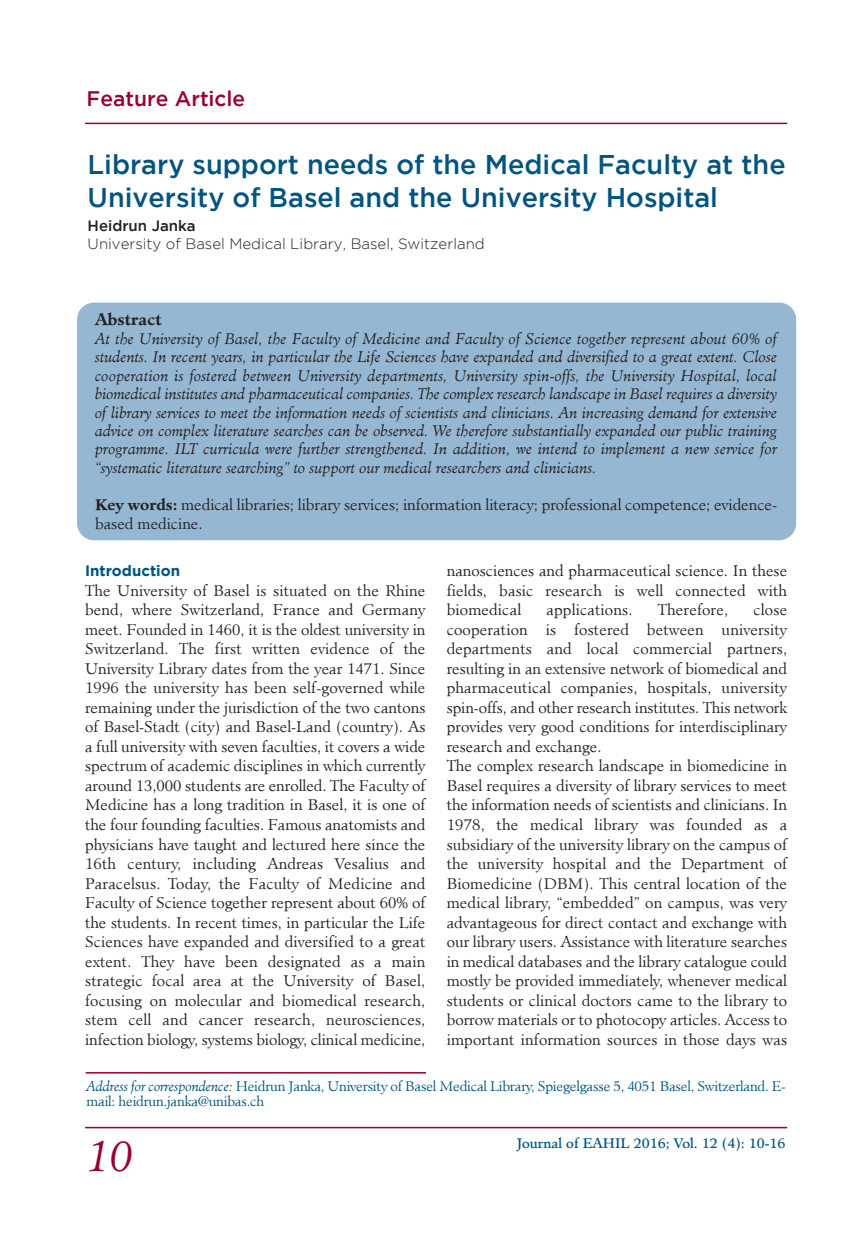
<style>
.page{position:relative;width:851px;height:1234px;background:#fff}
.page>*{position:absolute;margin:0;border:0;box-sizing:border-box;transform-origin:0 0}
.t1{font:italic 300 42px "Minister";color:#98002e}
.t2{font:500 27px/32.4px "Gotham";color:#005480}
.t3{font:500 21px "Gotham";color:#98002e}
.t4{font:700 15.75px "Minister";color:#231f20}
.t5{font:300 15px/19.5px "Minister";color:#231f20;text-align:justify}
.t6{font:italic 300 15px/18.5px "Minister";color:#231f20;text-align:justify}
.t7{font:300 15px "Gotham";color:#231f20}
.t8{font:700 15px "Gotham";color:#005480}
.t9{font:500 15px "Gotham";color:#231f20}
.t10{font:300 13.5px/15px "Minister";letter-spacing:-.015em;color:#005480}
.t11{font:13.5px "Minister";color:#005480}
.s1{font-weight:700}
.s2{font-style:italic}
</style>
<div class="page">
<hr style="left:85px;top:1126px;width:702px;height:2px;background:#98002e">
<hr style="left:85px;top:123px;width:702px;height:1px;background:#98002e">
<div style="left:77px;top:302px;width:719px;height:238px;background:#96b7d2"></div>
<hr style="left:86px;top:1071px;width:340px;height:2px;background:#98002e">
<h3 class="t3" style="left:87px;top:91px;width:160px">Feature Article</h3>
<h2 class="t2" style="left:88px;top:150px;width:699px">Library support needs of the Medical Faculty at the<br>University of Basel and the University Hospital</h2>
<p class="t9" style="left:88px;top:220px;width:110px">Heidrun Janka</p>
<p class="t7" style="left:88px;top:238px;width:398px">University of Basel Medical Library, Basel, Switzerland</p>
<p class="t4" style="left:95px;top:312px;width:68px">Abstract</p>
<p class="t6" style="left:95px;top:330px;width:683px">At the University of Basel, the Faculty of Medicine and Faculty of Science together represent about 60% of students. In recent years, in particular the Life Sciences have expanded and diversified to a great extent. Close cooperation is fostered between University departments, University spin-offs, the University Hospital, local biomedical institutes and pharmaceutical companies. The complex research landscape in Basel requires a diversity of library services to meet the information needs of scientists and clinicians. An increasing demand for extensive advice on complex literature searches can be observed. We therefore substantially expanded our public training programme. ILT curricula were further strengthened. In addition, we intend to implement a new service for “systematic literature searching” to support our medical researchers and clinicians.</p>
<p class="t5" style="left:95px;top:496px;width:683px;line-height:18.8px"><span class="s1">Key words:</span> medical libraries; library services; information literacy; professional competence; evidence&shy;based medicine.</p>
<p class="t8" style="left:85px;top:565px;width:96px">Introduction</p>
<p class="t5" style="left:85px;top:581px;width:342px">The University of Basel is situated on the Rhine bend, where Switzerland, France and Germany meet. Founded in 1460, it is the oldest university in Switzerland. The first written evidence of the University Library dates from the year 1471. Since 1996 the university has been self-governed while remaining under the jurisdiction of the two cantons of Basel-Stadt (city) and Basel-Land (country). As a full university with seven faculties, it covers a wide spectrum of academic disciplines in which currently around 13,000 students are enrolled. The Faculty of Medicine has a long tradition in Basel, it is one of the four founding faculties. Famous anatomists and physicians have taught and lectured here since the 16th century, including Andreas Vesalius and Paracelsus. Today, the Faculty of Medicine and Faculty of Science together represent about 60% of the students. In recent times, in particular the Life Sciences have expanded and diversified to a great extent. They have been designated as a main strategic focal area at the University of Basel, focusing on molecular and biomedical research, stem cell and cancer research, neurosciences, infection biology, systems biology, clinical medicine,</p>
<p class="t5" style="left:446px;top:562px;width:342px">nanosciences and pharmaceutical science. In these fields, basic research is well connected with biomedical</p>
<p class="t5" style="left:446px;top:601px;width:342px;text-align:left;text-indent:307px">close cooperation is fostered between university departments and local commercial partners, resulting in an extensive network of biomedical and pharmaceutical companies, hospitals, university spin-offs, and other research institutes. This network provides very good conditions for interdisciplinary research and exchange.<br>The complex research landscape in biomedicine in Basel requires a diversity of library services to meet the information needs of scientists and clinicians. In 1978, the medical library was founded as a subsidiary of the university library on the campus of the university hospital and the Department of Biomedicine (DBM). This central location of the medical library, “embedded” on campus, was very advantageous for direct contact and exchange with our library users. Assistance with literature searches in medical databases and the library catalogue could mostly be provided immediately, whenever medical students or clinical doctors came to the library to borrow materials or to photocopy articles. Access to important information sources in those days was</p>
<p class="t5" style="left:546px;top:601px;width:87px">applications.</p>
<p class="t5" style="left:657px;top:601px;width:72px">Therefore,</p>
<p class="t10" style="left:87px;top:1079px;width:700px"><span class="s2">Address for correspondence:</span> Heidrun Janka, University of Basel Medical Library, Spiegelgasse 5, 4051 Basel, Switzerland. E&shy;mail: heidrun.janka@unibas.ch</p>
<h1 class="t1" style="left:87px;top:1137px;width:48px">10</h1>
<p class="t11" style="left:516px;top:1137px;width:270px">Journal of EAHIL 2016; Vol. 12 (4): 10-16</p>
</div>
